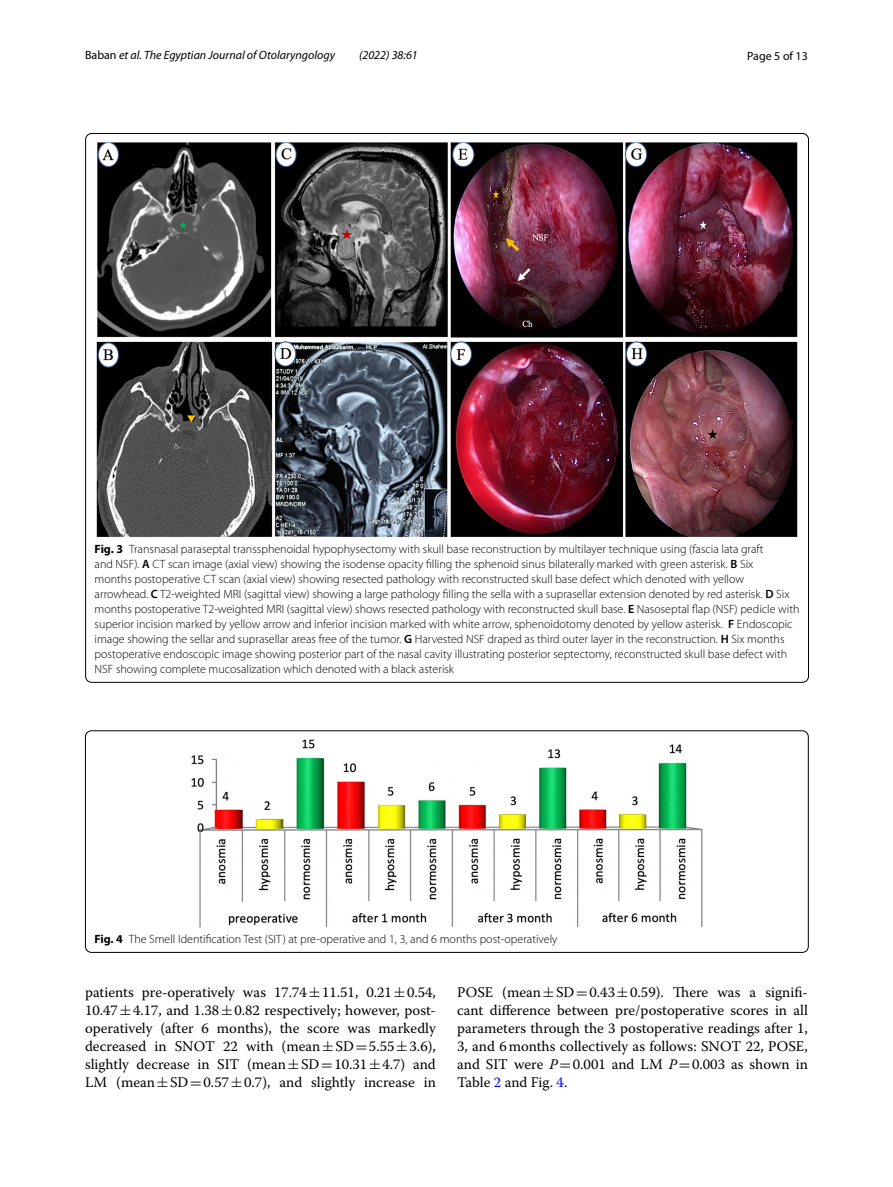
<style>
.page{position:relative;width:893px;height:1187px;background:#fff}
.page>*{position:absolute;margin:0;border:0;box-sizing:border-box;transform-origin:0 0}
.t1{font:14.7px/18px "Warnock Pro";color:#000;text-align:justify}
.t2{font:300 12px/15px "Myriad Pro";color:#000}
.t3{font:italic 12px "Myriad Pro";color:#000}
.t4{font:12px "Myriad Pro";color:#000}
.s1{font-style:normal}
.s2{font-weight:700}
.s3{font-weight:600}
.s4{font-family:"MTSY"}
.s5{font-style:italic}
.s6{color:#00f}
</style>
<div class="page">
<img style="left:97px;top:142px;width:700px;height:395px">
<img style="left:192px;top:739px;width:510px;height:188px">
<div style="left:85px;top:730px;width:723px;height:222px;border:1px solid #000;border-radius:6px"></div>
<p class="t3" style="left:85px;top:48px;width:251px"><span class="s1">Baban</span> et al. The Egyptian Journal of Otolaryngology</p>
<p class="t3" style="left:359px;top:48px;width:60px">(2022) 38:61</p>
<p class="t4" style="left:747px;top:48px;width:62px">Page 5 of 13</p>
<p class="t2" style="left:95px;top:541px;width:706px"><span class="s2">Fig. 3</span> Transnasal paraseptal transsphenoidal hypophysectomy with skull base reconstruction by multilayer technique using (fascia lata graft<br>and NSF). <span class="s3">A</span> CT scan image (axial view) showing the isodense opacity filling the sphenoid sinus bilaterally marked with green asterisk. <span class="s3">B</span> Six<br>months postoperative CT scan (axial view) showing resected pathology with reconstructed skull base defect which denoted with yellow arrowhead. <span class="s3">C</span> T2-weighted MRI (sagittal view) showing a large pathology filling the sella with a suprasellar extension denoted by red asterisk. <span class="s3">D</span> Six months postoperative T2-weighted MRI (sagittal view) shows resected pathology with reconstructed skull base. <span class="s3">E</span> Nasoseptal flap (NSF) pedicle with superior incision marked by yellow arrow and inferior incision marked with white arrow, sphenoidotomy denoted by yellow asterisk. <span class="s3">F</span> Endoscopic image showing the sellar and suprasellar areas free of the tumor. <span class="s3">G</span> Harvested NSF draped as third outer layer in the reconstruction. <span class="s3">H</span> Six months postoperative endoscopic image showing posterior part of the nasal cavity illustrating posterior septectomy, reconstructed skull base defect with NSF showing complete mucosalization which denoted with a black asterisk</p>
<p class="t2" style="left:94px;top:931px;width:465px"><span class="s2">Fig. 4</span> The Smell Identification Test (SIT) at pre-operative and 1, 3, and 6 months post-operatively</p>
<p class="t1" style="left:85px;top:982px;width:352px">patients pre-operatively was 17.74<span class="s4">±</span>11.51, 0.21<span class="s4">±</span>0.54, 10.47<span class="s4">±</span>4.17, and 1.38<span class="s4">±</span>0.82 respectively; however, post&shy;operatively (after 6 months), the score was markedly decreased in SNOT 22 with (mean<span class="s4">±</span>SD<span class="s4">=</span>5.55<span class="s4">±</span>3.6), slightly decrease in SIT (mean<span class="s4">±</span>SD<span class="s4">=</span>10.31<span class="s4">±</span>4.7) and LM (mean<span class="s4">±</span>SD<span class="s4">=</span>0.57<span class="s4">±</span>0.7), and slightly increase in</p>
<p class="t1" style="left:457px;top:982px;width:352px">POSE (mean<span class="s4">±</span>SD<span class="s4">=</span>0.43<span class="s4">±</span>0.59). There was a signifi&shy;cant difference between pre/postoperative scores in all parameters through the 3 postoperative readings after 1, 3, and 6months collectively as follows: SNOT 22, POSE, and SIT were <span class="s5">P</span><span class="s4">=</span>0.001 and LM <span class="s5">P</span><span class="s4">=</span>0.003 as shown in Table <span class="s6">2</span> and Fig. <span class="s6">4</span>.</p>
</div>
